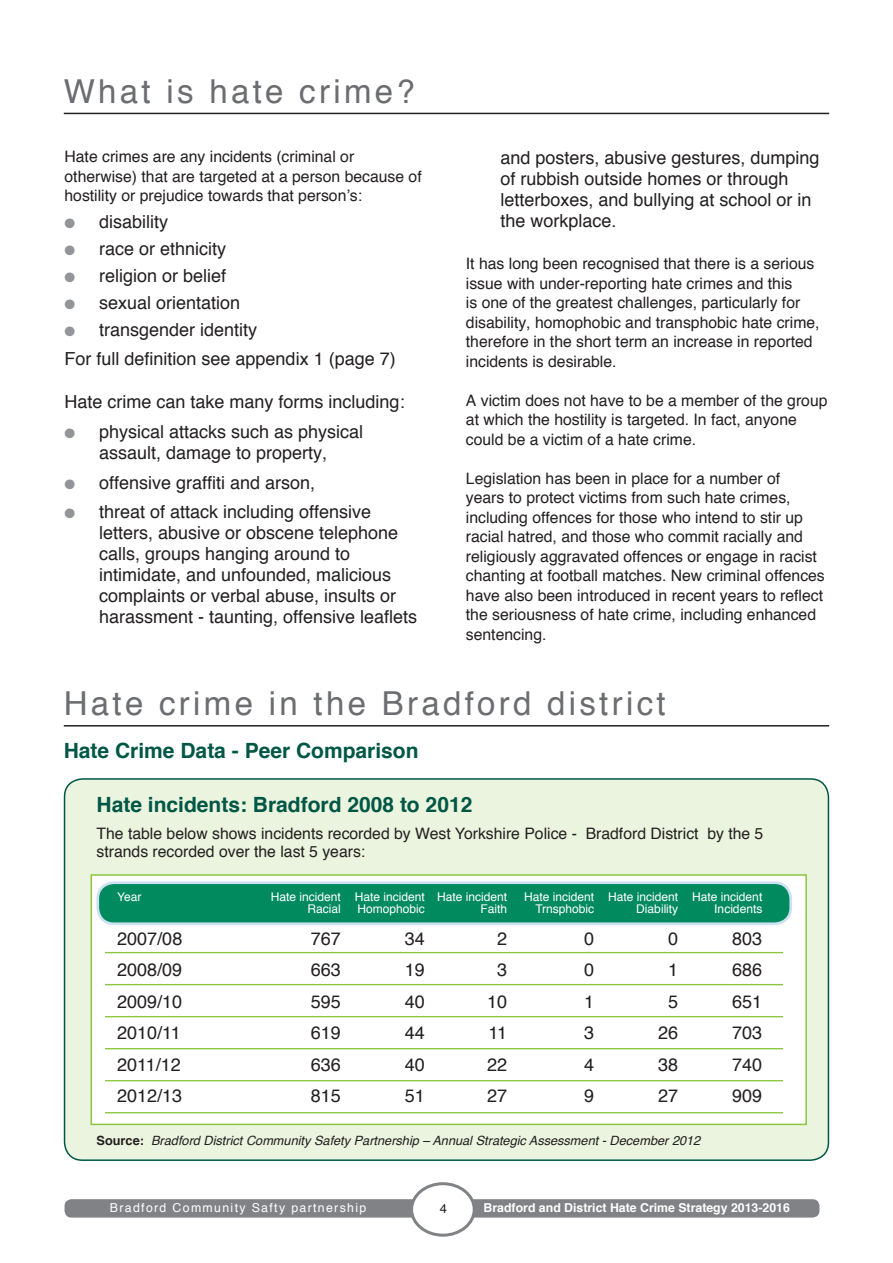
<style>
.page{position:relative;width:893px;height:1263px;background:#fff}
.page>*{position:absolute;margin:0;border:0;box-sizing:border-box;transform-origin:0 0}
.t1{font:33px "Helvetica";letter-spacing:.1em;color:#6c6d70}
.t2{font:700 21px "Helvetica";color:#005746}
.t3{font:18px/21px "Helvetica";color:#231f20}
.t4{font:15.75px/19.5px "Helvetica";color:#231f20}
.t5{font:12.9px "Helvetica";color:#231f20}
.t6{font:italic 12.75px "Helvetica";color:#231f20}
.t7{font:700 12.3px "Helvetica";color:#fff}
.t8{font:12.3px "Helvetica";letter-spacing:.11em;color:#fff}
.t9{font:12px "Helvetica";color:#fff}
.s1{color:#939598}
.s2{font-weight:700;font-style:normal}
</style>
<div class="page">
<div style="left:65px;top:1199px;width:376px;height:18px;background:#808285;border-radius:7px"></div>
<div style="left:443px;top:1199px;width:376px;height:18px;background:#808285;border-radius:7px"></div>
<div style="left:412px;top:1184px;width:62px;height:51px;background:#fff;border-radius:50%"></div>
<div style="left:410px;top:1182px;width:66px;height:55px;border:3px solid #808285;border-radius:50%"></div>
<hr style="left:64px;top:113px;width:765px;height:1px;background:#231f20">
<hr style="left:64px;top:725px;width:765px;height:1px;background:#231f20">
<div style="left:65px;top:779px;width:763px;height:381px;background:#ebf4de;border-radius:18px"></div>
<div style="left:64px;top:778px;width:765px;height:383px;border:2px solid #005746;border-radius:18px"></div>
<div style="left:91px;top:874px;width:716px;height:251px;background:#fff;border:2px solid #8bc63e"></div>
<div style="left:98px;top:883px;width:693px;height:41px;background:#008a5e;border-radius:16px"></div>
<div style="left:96px;top:881px;width:696px;height:44px;border:3px solid #cee1f3;border-radius:16px"></div>
<hr style="left:105px;top:952px;width:678px;height:1px;background:#8bc63e">
<hr style="left:105px;top:984px;width:678px;height:1px;background:#8bc63e">
<hr style="left:105px;top:1016px;width:678px;height:1px;background:#8bc63e">
<hr style="left:105px;top:1048px;width:678px;height:1px;background:#8bc63e">
<hr style="left:105px;top:1080px;width:678px;height:1px;background:#8bc63e">
<hr style="left:105px;top:1112px;width:678px;height:1px;background:#8bc63e">
<h1 class="t1" style="left:64px;top:65px;width:352px">What is hate crime?</h1>
<p class="t4" style="left:65px;top:147px;width:359px">Hate crimes are any incidents (criminal or otherwise) that are targeted at a person because of hostility or prejudice towards that person’s:</p>
<p class="t3" style="left:65px;top:212px;width:105px"><span class="s1">●</span> disability</p>
<p class="t3" style="left:65px;top:239px;width:163px"><span class="s1">●</span> race or ethnicity</p>
<p class="t3" style="left:65px;top:266px;width:163px"><span class="s1">●</span> religion or belief</p>
<p class="t3" style="left:65px;top:293px;width:177px"><span class="s1">●</span> sexual orientation</p>
<p class="t3" style="left:65px;top:316px;width:333px;line-height:28.5px"><span class="s1">●</span> transgender identity<br>For full definition see appendix 1 (page 7)</p>
<p class="t3" style="left:65px;top:392px;width:342px">Hate crime can take many forms including:</p>
<p class="t3" style="left:65px;top:422px;width:300px;text-align:center"><span class="s1">●</span> physical attacks such as physical assault, damage to property,</p>
<p class="t3" style="left:65px;top:472px;width:252px"><span class="s1">●</span> offensive graffiti and arson,</p>
<p class="t3" style="left:99px;top:502px;width:320px;text-indent:-34px"><span class="s1">●</span> threat of attack including offensive letters, abusive or obscene telephone calls, groups hanging around to intimidate, and unfounded, malicious complaints or verbal abuse, insults or harassment - taunting, offensive leaflets</p>
<p class="t3" style="left:500px;top:148px;width:321px">and posters, abusive gestures, dumping of rubbish outside homes or through letterboxes, and bullying at school or in the workplace.</p>
<p class="t4" style="left:466px;top:255px;width:355px">It has long been recognised that there is a serious issue with under-reporting hate crimes and this<br>is one of the greatest challenges, particularly for disability, homophobic and transphobic hate crime, therefore in the short term an increase in reported incidents is desirable.</p>
<p class="t4" style="left:466px;top:391px;width:363px">A victim does not have to be a member of the group at which the hostility is targeted. In fact, anyone could be a victim of a hate crime.</p>
<p class="t4" style="left:466px;top:469px;width:360px">Legislation has been in place for a number of<br>years to protect victims from such hate crimes, including offences for those who intend to stir up racial hatred, and those who commit racially and religiously aggravated offences or engage in racist chanting at football matches. New criminal offences have also been introduced in recent years to reflect the seriousness of hate crime, including enhanced sentencing.</p>
<h1 class="t1" style="left:64px;top:678px;width:603px">Hate crime in the Bradford district</h1>
<h2 class="t2" style="left:64px;top:733px;width:356px">Hate Crime Data - Peer Comparison</h2>
<h2 class="t2" style="left:97px;top:788px;width:377px">Hate incidents: Bradford 2008 to 2012</h2>
<p class="t4" style="left:97px;top:825px;width:668px;line-height:18px">The table below shows incidents recorded by West Yorkshire Police - Bradford District by the 5 strands recorded over the last 5 years:</p>
<p class="t9" style="left:117px;top:888px;width:26px">Year</p>
<p class="t9" style="left:271px;top:888px;width:238px">Hate incident Hate incident Hate incident</p>
<p class="t9" style="left:524px;top:888px;width:240px">Hate incident Hate incident Hate incident</p>
<p class="t9" style="left:307px;top:900px;width:35px">Racial</p>
<p class="t9" style="left:357px;top:900px;width:69px">Homophobic</p>
<p class="t9" style="left:481px;top:900px;width:28px">Faith</p>
<p class="t9" style="left:535px;top:900px;width:60px">Trnsphobic</p>
<p class="t9" style="left:636px;top:900px;width:43px">Diability</p>
<p class="t9" style="left:714px;top:900px;width:50px">Incidents</p>
<p class="t3" style="left:117px;top:928px;width:67px">2007/08</p>
<p class="t3" style="left:311px;top:928px;width:32px">767</p>
<p class="t3" style="left:405px;top:928px;width:22px">34</p>
<p class="t3" style="left:497px;top:928px;width:12px">2</p>
<p class="t3" style="left:584px;top:928px;width:12px">0</p>
<p class="t3" style="left:668px;top:928px;width:12px">0</p>
<p class="t3" style="left:732px;top:928px;width:32px">803</p>
<p class="t3" style="left:117px;top:960px;width:67px">2008/09</p>
<p class="t3" style="left:311px;top:960px;width:32px">663</p>
<p class="t3" style="left:405px;top:960px;width:22px">19</p>
<p class="t3" style="left:497px;top:960px;width:12px">3</p>
<p class="t3" style="left:584px;top:960px;width:12px">0</p>
<p class="t3" style="left:668px;top:960px;width:12px">1</p>
<p class="t3" style="left:732px;top:960px;width:32px">686</p>
<p class="t3" style="left:117px;top:991px;width:67px">2009/10</p>
<p class="t3" style="left:311px;top:991px;width:32px">595</p>
<p class="t3" style="left:405px;top:991px;width:22px">40</p>
<p class="t3" style="left:487px;top:991px;width:22px">10</p>
<p class="t3" style="left:584px;top:991px;width:12px">1</p>
<p class="t3" style="left:668px;top:991px;width:12px">5</p>
<p class="t3" style="left:732px;top:991px;width:32px">651</p>
<p class="t3" style="left:117px;top:1023px;width:65px">2010/11</p>
<p class="t3" style="left:311px;top:1023px;width:32px">619</p>
<p class="t3" style="left:405px;top:1023px;width:22px">44</p>
<p class="t3" style="left:489px;top:1023px;width:20px">11</p>
<p class="t3" style="left:584px;top:1023px;width:12px">3</p>
<p class="t3" style="left:658px;top:1023px;width:22px">26</p>
<p class="t3" style="left:732px;top:1023px;width:32px">703</p>
<p class="t3" style="left:117px;top:1054px;width:65px">2011/12</p>
<p class="t3" style="left:311px;top:1054px;width:32px">636</p>
<p class="t3" style="left:405px;top:1054px;width:22px">40</p>
<p class="t3" style="left:487px;top:1054px;width:22px">22</p>
<p class="t3" style="left:584px;top:1054px;width:12px">4</p>
<p class="t3" style="left:658px;top:1054px;width:22px">38</p>
<p class="t3" style="left:732px;top:1054px;width:32px">740</p>
<p class="t3" style="left:117px;top:1086px;width:67px">2012/13</p>
<p class="t3" style="left:311px;top:1086px;width:32px">815</p>
<p class="t3" style="left:405px;top:1086px;width:22px">51</p>
<p class="t3" style="left:487px;top:1086px;width:22px">27</p>
<p class="t3" style="left:584px;top:1086px;width:12px">9</p>
<p class="t3" style="left:658px;top:1086px;width:22px">27</p>
<p class="t3" style="left:732px;top:1086px;width:32px">909</p>
<p class="t6" style="left:97px;top:1131px;width:605px"><span class="s2">Source:</span> Bradford District Community Safety Partnership – Annual Strategic Assessment - December 2012</p>
<p class="t8" style="left:110px;top:1198px;width:258px">Bradford Community Safty partnership</p>
<p class="t5" style="left:440px;top:1198px;width:9px">4</p>
<p class="t7" style="left:484px;top:1198px;width:308px">Bradford and District Hate Crime Strategy 2013-2016</p>
</div>
